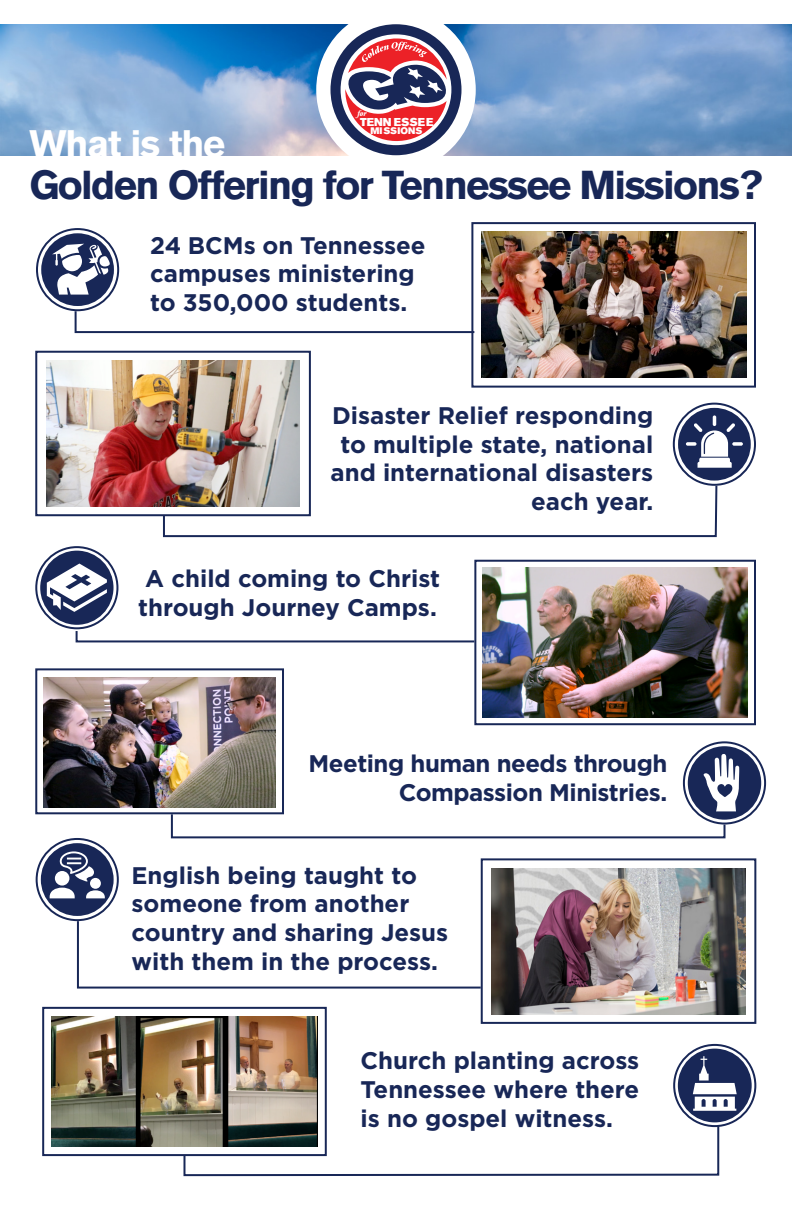
<style>
.page{position:relative;width:792px;height:1224px;background:#fff}
.page>*{position:absolute;margin:0;border:0;box-sizing:border-box;transform-origin:0 0}
.t1{font:700 40px "Akzidenz Grotesk Std";letter-spacing:-.04em;color:#182757}
.t2{font:700 38px "Akzidenz Grotesk Std";letter-spacing:-.03em;color:#fff}
.t3{font:700 24px/28.8px "Gotham";color:#182757}
.t4{font:700 24px/28.8px "Gotham";letter-spacing:-.02em;color:#182757;text-align:right}
.t5{font:11.4px "Akzidenz Grotesk Std Super";color:#fff}
.t6{font:9.4px "Akzidenz Grotesk Std Super";color:#fff}
.t7{font:italic 700 8.4px "Stone Print";color:#fff}
</style>
<div class="page">
<img style="left:0;top:24px;width:792px;height:131px">
<div style="left:316px;top:8px;width:160px;height:164px;background:#fff;border-radius:50%"></div>
<svg style="left:329px;top:24px;width:134px;height:132px"></svg>
<img style="left:481px;top:232px;width:265px;height:146px">
<img style="left:52px;top:1016px;width:265px;height:131px">
<div style="left:471px;top:222px;width:285px;height:166px;border:2px solid #182757"></div>
<svg style="left:41px;top:233px;width:434px;height:101px"></svg>
<img style="left:46px;top:361px;width:254px;height:145px">
<div style="left:35px;top:351px;width:276px;height:165px;border:2px solid #182757"></div>
<svg style="left:162px;top:408px;width:589px;height:130px"></svg>
<img style="left:492px;top:990px;width:253px;height:24px">
<div style="left:481px;top:858px;width:275px;height:166px;border:2px solid #182757"></div>
<img style="left:44px;top:677px;width:232px;height:69px">
<div style="left:35px;top:668px;width:249px;height:146px;border:2px solid #182757"></div>
<div style="left:42px;top:1007px;width:285px;height:149px;border:2px solid #182757"></div>
<svg style="left:41px;top:746px;width:720px;height:244px"></svg>
<img style="left:483px;top:568px;width:265px;height:149px">
<div style="left:474px;top:560px;width:282px;height:165px;border:2px solid #182757"></div>
<svg style="left:40px;top:551px;width:436px;height:92px"></svg>
<svg style="left:182px;top:1049px;width:570px;height:128px"></svg>
<p class="t7" style="left:357px;top:109px;width:11px">for</p>
<p class="t5" style="left:360px;top:115px;width:75px">TENN ESSEE</p>
<p class="t6" style="left:370px;top:125px;width:53px">MISSIONS</p>
<p class="t2" style="left:29px;top:122px;width:198px">What is the</p>
<p class="t1" style="left:29px;top:162px;width:735px">Golden Offering for Tennessee Missions?</p>
<p class="t3" style="left:150px;top:231px;width:277px">24 BCMs on Tennessee campuses ministering to 350,000 students.</p>
<p class="t3" style="left:331px;top:401px;width:324px;text-align:right">Disaster Relief responding to multiple state, national and international disasters each year.</p>
<p class="t3" style="left:138px;top:564px;width:304px">A child coming to Christ through Journey Camps.</p>
<p class="t4" style="left:309px;top:749px;width:360px">Meeting human needs through<br>Compassion Ministries.</p>
<p class="t3" style="left:132px;top:861px;width:318px">English being taught to someone from another country and sharing Jesus with them in the process.</p>
<p class="t3" style="left:361px;top:1046px;width:280px;text-align:justify">Church planting across Tennessee where there is no gospel witness.</p>
</div>
